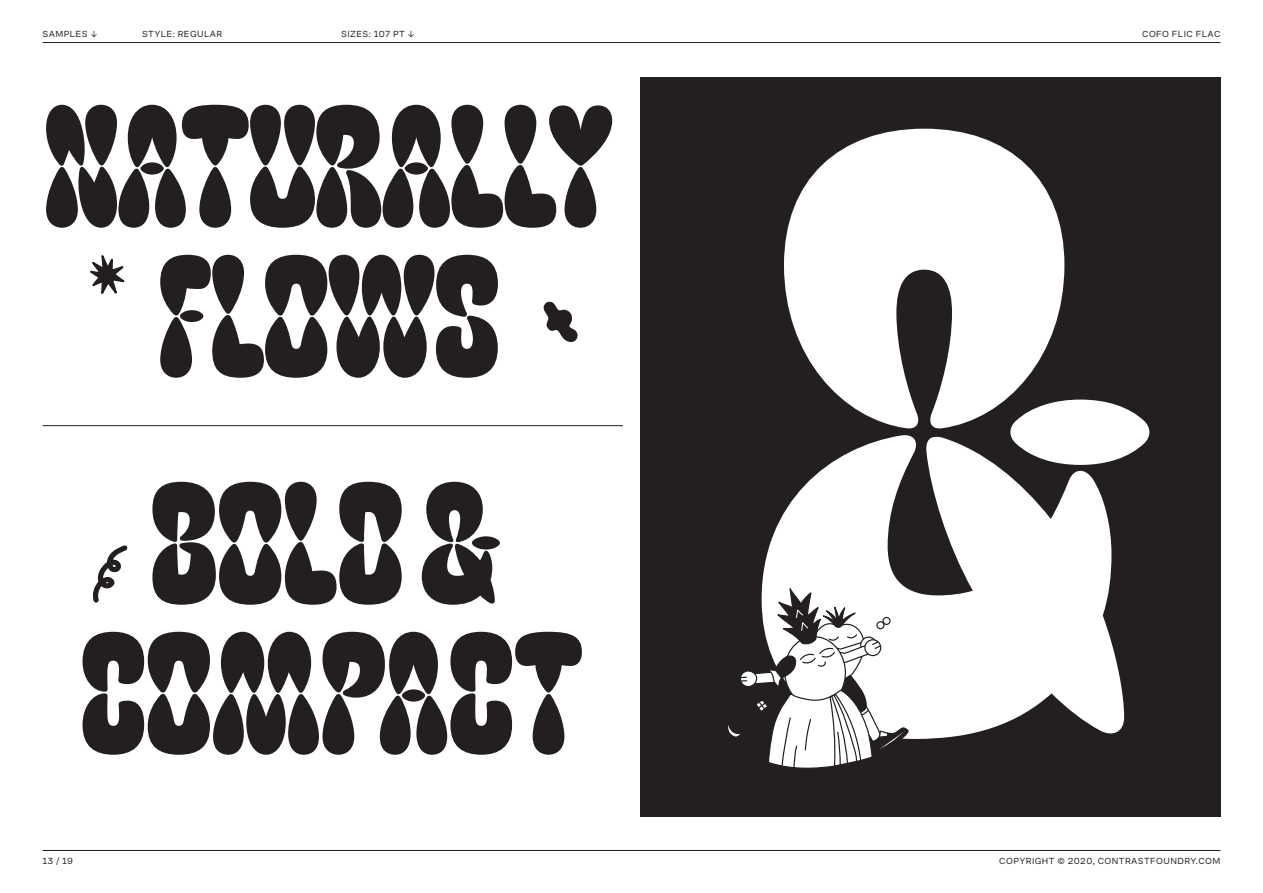
<style>
.page{position:relative;width:1263px;height:893px;background:#fff}
.page>*{position:absolute;margin:0;border:0;box-sizing:border-box;transform-origin:0 0}
.t1{font:796.5px "Co Fo Flic Flac";color:#fff}
.t2{font:160.5px/150px "Co Fo Flic Flac";letter-spacing:-.01em;color:#231f20;text-align:center}
.t3{font:9px "Co Fo Sans";letter-spacing:.05em;color:#231f20}
</style>
<div class="page">
<hr style="left:43px;top:42px;width:1177px;height:1px;background:#231f20">
<hr style="left:43px;top:850px;width:1177px;height:1px;background:#231f20">
<div style="left:640px;top:77px;width:580px;height:739px;background:#231f20"></div>
<hr style="left:43px;top:425px;width:580px;height:1px;background:#231f20">
<svg style="left:728px;top:609px;width:178px;height:159px"></svg>
<svg style="left:90px;top:255px;width:35px;height:39px"></svg>
<svg style="left:543px;top:301px;width:35px;height:41px"></svg>
<svg style="left:93px;top:545px;width:35px;height:58px"></svg>
<p class="t3" style="left:43px;top:29px;width:57px">SAMPLES ↓</p>
<p class="t3" style="left:341px;top:29px;width:75px">SIZES: 107 PT ↓</p>
<p class="t3" style="left:1142px;top:29px;width:80px">COFO FLIC FLAC</p>
<p class="t3" style="left:142px;top:29px;width:82px">STYLE: REGULAR</p>
<p class="t2" style="left:44px;top:94px;width:571px">NATURALLY<br>FLOWS</p>
<p class="t2" style="left:151px;top:471px;width:349px">BOLD &amp;</p>
<p class="t2" style="left:81px;top:621px;width:504px">COMPACT</p>
<p class="t1" style="left:750px;top:43px;width:389px">&amp;</p>
<p class="t3" style="left:43px;top:855px;width:32px">13 / 19</p>
<p class="t3" style="left:999px;top:855px;width:223px">COPYRIGHT © 2020, CONTRASTFOUNDRY.COM</p>
</div>
